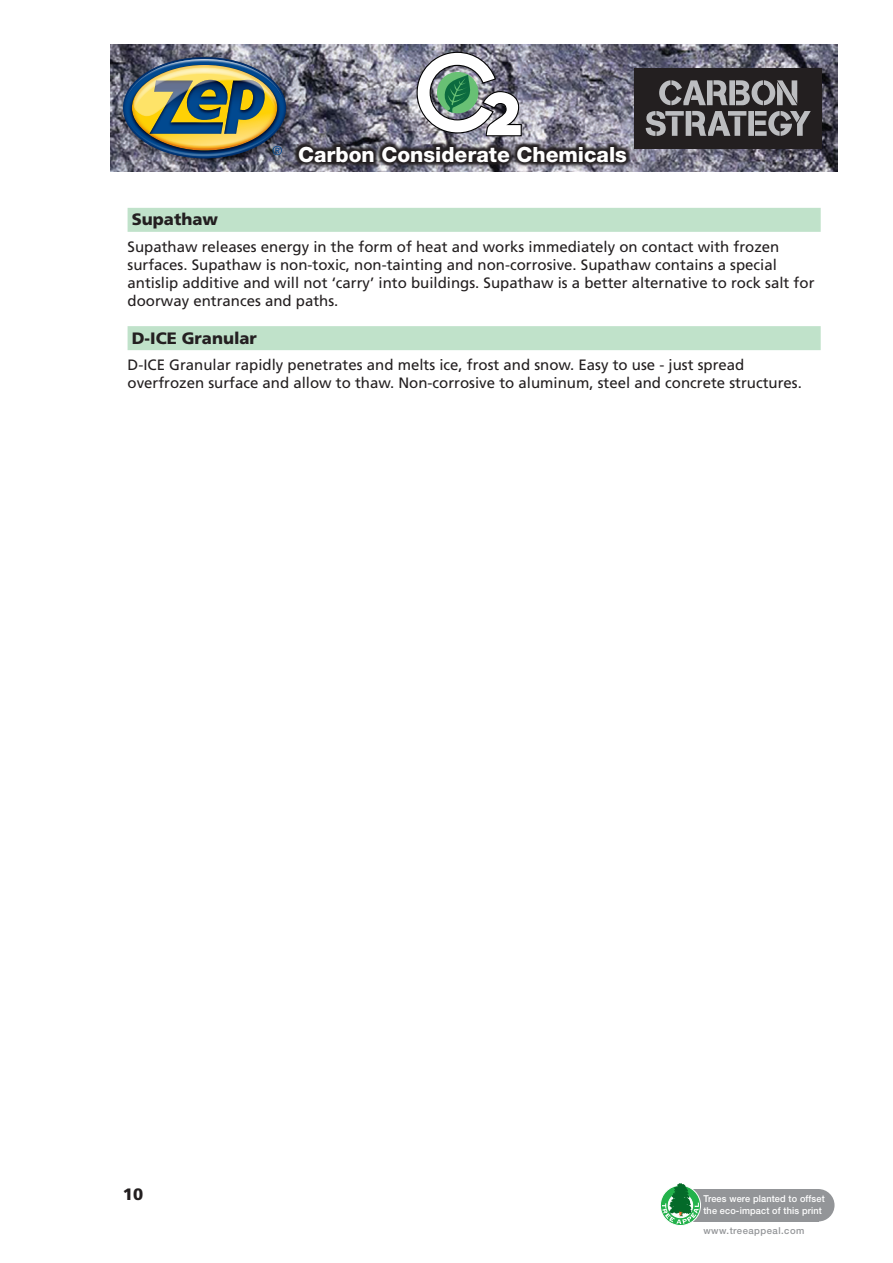
<style>
.page{position:relative;width:893px;height:1263px;background:#fff}
.page>*{position:absolute;margin:0;border:0;box-sizing:border-box;transform-origin:0 0}
.t1{font:800 21px "Helvetica Neue";color:#fff}
.t2{font:900 16.5px "Frutiger";color:#231f20}
.t3{font:15px/18px "Frutiger";color:#231f20}
.t4{font:500 9.45px/12px "Helvetica Neue";letter-spacing:.015em;color:#fff;scale:.96 1}
.t5{font:500 9.45px "Helvetica Neue";letter-spacing:.05em;color:#939598}
</style>
<div class="page">
<div style="left:802px;top:1189px;width:32px;height:32px;background:#939598;border-radius:50%"></div>
<div style="left:691px;top:1189px;width:127px;height:32px;background:#939598"></div>
<div style="left:660px;top:1185px;width:40px;height:40px;background:#fbfdfb;border-radius:50%"></div>
<div style="left:660px;top:1185px;width:41px;height:41px;border:1px solid #fff;border-radius:50%"></div>
<svg style="left:662px;top:1183px;width:37px;height:41px"></svg>
<img style="left:111px;top:45px;width:727px;height:126px">
<img style="left:119px;top:53px;width:176px;height:114px">
<img style="left:125px;top:59px;width:159px;height:97px">
<div style="left:635px;top:68px;width:187px;height:81px;background:#231f20"></div>
<svg style="left:661px;top:80px;width:136px;height:25px"></svg>
<svg style="left:687px;top:111px;width:124px;height:25px"></svg>
<svg style="left:416px;top:51px;width:106px;height:35px"></svg>
<img style="left:239px;top:86px;width:448px;height:85px">
<div style="left:128px;top:208px;width:693px;height:24px;background:#c0e2ca"></div>
<div style="left:128px;top:326px;width:693px;height:24px;background:#c0e2ca"></div>
<h1 class="t1" style="left:298px;top:142px;width:330px">Carbon Considerate Chemicals</h1>
<p class="t2" style="left:132px;top:210px;width:88px">Supathaw</p>
<p class="t3" style="left:128px;top:238px;width:688px">Supathaw releases energy in the form of heat and works immediately on contact with frozen surfaces. Supathaw is non-toxic, non-tainting and non-corrosive. Supathaw contains a special antislip additive and will not ‘carry’ into buildings. Supathaw is a better alternative to rock salt for doorway entrances and paths.</p>
<p class="t2" style="left:132px;top:328px;width:127px">D-ICE Granular</p>
<p class="t3" style="left:128px;top:356px;width:676px">D-ICE Granular rapidly penetrates and melts ice, frost and snow. Easy to use - just spread overfrozen surface and allow to thaw. Non-corrosive to aluminum, steel and concrete structures.</p>
<p class="t2" style="left:123px;top:1184px;width:22px">10</p>
<p class="t4" style="left:703px;top:1192px;width:128px">Trees were planted to offset the eco-impact of this print</p>
<p class="t5" style="left:703px;top:1224px;width:102px">www.treeappeal.com</p>
</div>
